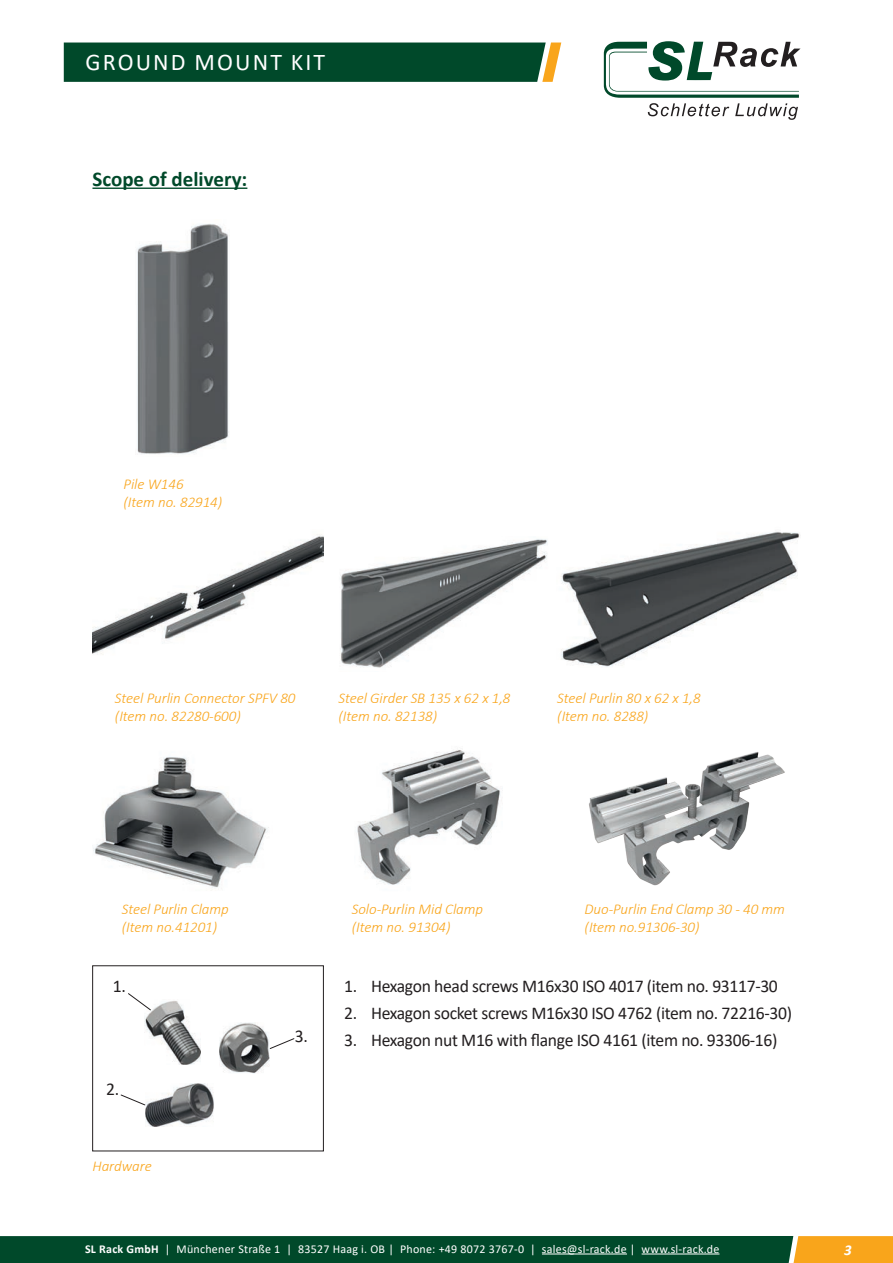
<style>
.page{position:relative;width:893px;height:1263px;background:#fff}
.page>*{position:absolute;margin:0;border:0;box-sizing:border-box;transform-origin:0 0}
.t1{font:24px "Calibri";letter-spacing:.09em;color:#fff}
.t2{font:700 21px "Calibri";color:#00492a}
.t3{font:18px "Calibri";letter-spacing:-.02em;color:#231f20}
.t4{font:italic 300 15px/18px "Calibri";letter-spacing:-.005em;color:#f9a51b}
.t5{font:italic 700 15px "Calibri";color:#fff}
.t6{font:12px "Calibri";letter-spacing:.02em;color:#fff}
.s1{font-weight:700}
</style>
<div class="page">
<svg style="left:0;top:1236px;width:893px;height:27px;background:#1d552a"></svg>
<hr style="left:542px;top:1253px;width:85px;height:1px;background:#fff">
<hr style="left:642px;top:1253px;width:77px;height:1px;background:#fff">
<div style="left:64px;top:43px;width:497px;height:39px;background:#00492a"></div>
<svg style="left:604px;top:41px;width:196px;height:79px"></svg>
<hr style="left:92px;top:188px;width:155px;height:1px;background:#00492a">
<img style="left:357px;top:750px;width:145px;height:135px">
<img style="left:589px;top:752px;width:196px;height:134px">
<img style="left:93px;top:757px;width:176px;height:131px">
<img style="left:92px;top:534px;width:232px;height:121px">
<div style="left:92px;top:965px;width:232px;height:186px;border:1px solid #231f20"></div>
<img style="left:145px;top:1083px;width:69px;height:44px">
<img style="left:219px;top:1023px;width:51px;height:50px">
<svg style="left:269px;top:1038px;width:26px;height:11px"></svg>
<img style="left:145px;top:1001px;width:56px;height:63px">
<svg style="left:128px;top:993px;width:23px;height:18px"></svg>
<svg style="left:120px;top:1094px;width:26px;height:12px"></svg>
<img style="left:561px;top:532px;width:239px;height:135px">
<img style="left:137px;top:224px;width:92px;height:230px">
<img style="left:340px;top:539px;width:208px;height:129px">
<h1 class="t1" style="left:86px;top:45px;width:241px">GROUND MOUNT KIT</h1>
<h2 class="t2" style="left:92px;top:164px;width:156px">Scope of delivery:</h2>
<p class="t4" style="left:124px;top:475px;width:100px">Pile W146<br>(Item no. 82914)</p>
<p class="t4" style="left:115px;top:688px;width:182px">Steel Purlin Connector SPFV 80 (Item no. 82280-600)</p>
<p class="t4" style="left:338px;top:688px;width:174px">Steel Girder SB 135 x 62 x 1,8 (Item no. 82138)</p>
<p class="t4" style="left:557px;top:688px;width:145px">Steel Purlin 80 x 62 x 1,8 (Item no. 8288)</p>
<p class="t4" style="left:122px;top:899px;width:108px">Steel Purlin Clamp (Item no.41201)</p>
<p class="t3" style="left:113px;top:974px;width:15px">1.</p>
<p class="t3" style="left:106px;top:1076px;width:15px">2.</p>
<p class="t4" style="left:92px;top:1156px;width:61px">Hardware</p>
<p class="t3" style="left:295px;top:1023px;width:15px">3.</p>
<p class="t4" style="left:352px;top:899px;width:133px">Solo-Purlin Mid Clamp (Item no. 91304)</p>
<p class="t4" style="left:585px;top:899px;width:202px">Duo-Purlin End Clamp 30 - 40 mm (Item no.91306-30)</p>
<p class="t3" style="left:344px;top:974px;width:435px">1. Hexagon head screws M16x30 ISO 4017 (item no. 93117-30</p>
<p class="t3" style="left:344px;top:1001px;width:449px">2. Hexagon socket screws M16x30 ISO 4762 (item no. 72216-30)</p>
<p class="t3" style="left:344px;top:1028px;width:435px">3. Hexagon nut M16 with flange ISO 4161 (item no. 93306-16)</p>
<p class="t6" style="left:85px;top:1240px;width:636px"><span class="s1">SL Rack GmbH</span> | Münchener Straße 1 | 83527 Haag i. OB | Phone: +49 8072 3767-0 | sales@sl-rack.de | www.sl-rack.de</p>
<p class="t5" style="left:844px;top:1239px;width:9px">3</p>
</div>
